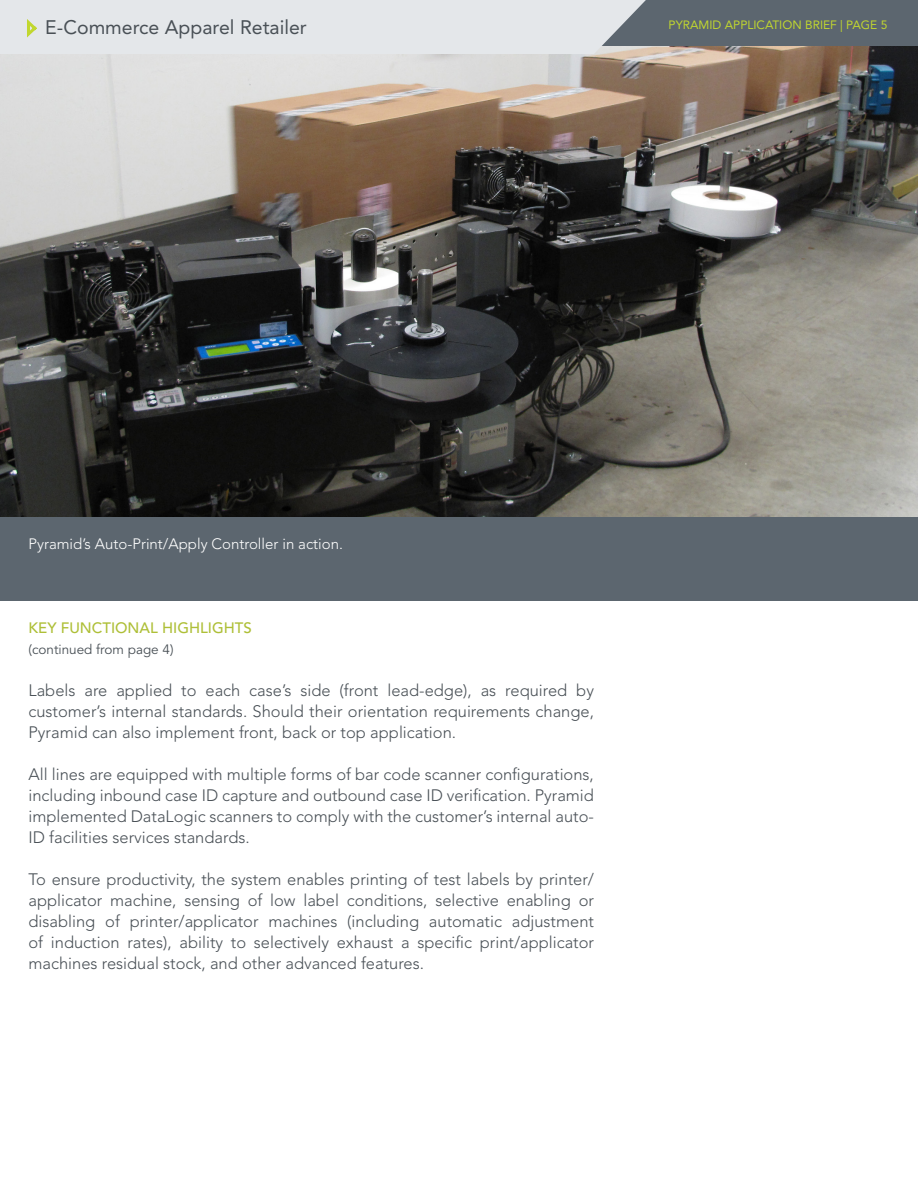
<style>
.page{position:relative;width:918px;height:1188px;background:#fff}
.page>*{position:absolute;margin:0;border:0;box-sizing:border-box;transform-origin:0 0}
.t1{font:19.5px "Avenir LT Std";color:#495056}
.MFS_Paragraph_Style{font:300 16.5px/21px "Avenir LT Std";color:#495056;text-align:justify}
.MFS_Paragraph_Style-2{font:300 15px "Avenir LT Std";color:#fff}
.MFS_Paragraph_Style-3{font:500 15px "Avenir LT Std";color:#aebf37}
.MFS_Paragraph_Style-4{font:13.5px "Avenir LT Std";color:#495056}
.t2{font:12px "Avenir LT Std";color:#c1d72f}
</style>
<div class="page">
<img style="left:0;top:46px;width:918px;height:471px">
<div style="left:594px;top:0;width:324px;height:46px;background:#5c666f"></div>
<div style="left:0;top:0;width:646px;height:54px;background:#e4e7ea"></div>
<div style="left:0;top:517px;width:918px;height:83px;background:#5c666f"></div>
<p class="t1" style="left:45px;top:16px;width:263px">E-Commerce Apparel Retailer</p>
<p class="t2" style="left:669px;top:18px;width:220px">PYRAMID APPLICATION BRIEF | PAGE 5</p>
<p class="MFS_Paragraph_Style-2" style="left:28px;top:535px;width:316px">Pyramid’s Auto-Print/Apply Controller in action.</p>
<p class="MFS_Paragraph_Style-3" style="left:28px;top:619px;width:225px">KEY FUNCTIONAL HIGHLIGHTS</p>
<p class="MFS_Paragraph_Style-4" style="left:28px;top:641px;width:147px">(continued from page 4)</p>
<p class="MFS_Paragraph_Style" style="left:28px;top:680px;width:567px">Labels are applied to each case’s side (front lead-edge), as required by customer’s internal standards. Should their orientation requirements change, Pyramid can also implement front, back or top application.</p>
<p class="MFS_Paragraph_Style" style="left:28px;top:764px;width:567px">All lines are equipped with multiple forms of bar code scanner configurations, including inbound case ID capture and outbound case ID verification. Pyramid implemented DataLogic scanners to comply with the customer’s internal auto-ID facilities services standards.</p>
<p class="MFS_Paragraph_Style" style="left:28px;top:869px;width:567px">To ensure productivity, the system enables printing of test labels by printer/ applicator machine, sensing of low label conditions, selective enabling or disabling of printer/applicator machines (including automatic adjustment of induction rates), ability to selectively exhaust a specific print/applicator machines residual stock, and other advanced features.</p>
</div>
